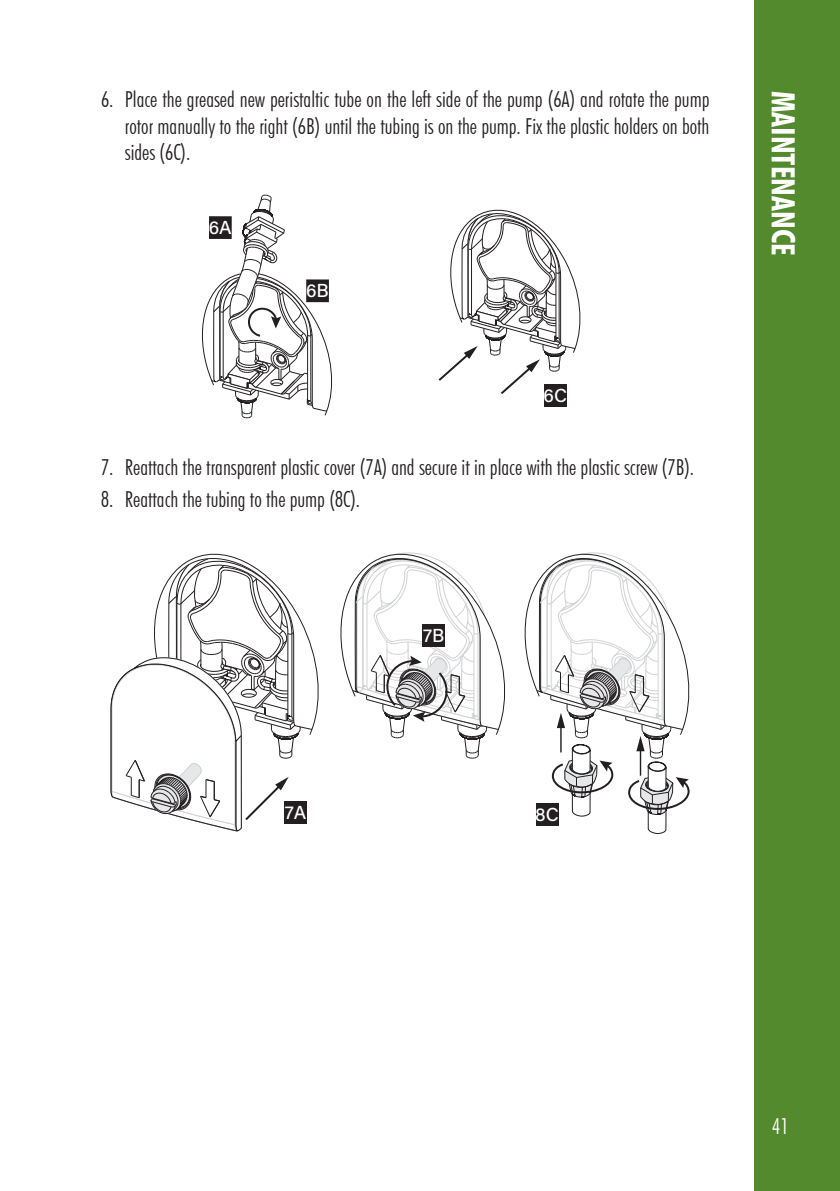
<style>
.page{position:relative;width:840px;height:1191px;background:#fff}
.page>*{position:absolute;margin:0;border:0;box-sizing:border-box;transform-origin:0 0}
.t1{font:700 condensed 32px "Futura BT";color:#fff}
.t2{font:300 condensed 22px/26.4px "Futura BT";color:#231f20;text-align:justify}
.t3{font:300 condensed 22px "Futura BT";color:#fff}
.t4{font:500 18.8px "Acumin Pro";color:#fff}
</style>
<div class="page">
<div style="left:754px;top:0;width:85px;height:1191px;background:#548a2e"></div>
<svg style="left:202px;top:195px;width:130px;height:223px"></svg>
<svg style="left:438px;top:209px;width:143px;height:187px"></svg>
<div style="left:543px;top:384px;width:23px;height:22px;background:#231f20"></div>
<div style="left:209px;top:216px;width:22px;height:23px;background:#231f20"></div>
<div style="left:306px;top:279px;width:23px;height:23px;background:#231f20"></div>
<svg style="left:340px;top:552px;width:165px;height:206px"></svg>
<div style="left:422px;top:624px;width:23px;height:23px;background:#231f20"></div>
<svg style="left:110px;top:553px;width:209px;height:278px"></svg>
<svg style="left:524px;top:552px;width:166px;height:282px"></svg>
<p class="t2" style="left:125px;top:86px;width:585px;text-indent:-24px">6. Place the greased new peristaltic tube on the left side of the pump (6A) and rotate the pump rotor manually to the right (6B) until the tubing is on the pump. Fix the plastic holders on both sides (6C).</p>
<p class="t4" style="left:208px;top:214px;width:25px">6A</p>
<p class="t4" style="left:306px;top:277px;width:24px">6B</p>
<p class="t4" style="left:543px;top:382px;width:25px">6C</p>
<p class="t2" style="left:101px;top:453px;width:594px">7. Reattach the transparent plastic cover (7A) and secure it in place with the plastic screw (7B).</p>
<p class="t2" style="left:101px;top:485px;width:261px">8. Reattach the tubing to the pump (8C).</p>
<p class="t4" style="left:423px;top:622px;width:23px">7B</p>
<h1 class="t1" style="left:802px;top:91px;width:167px;rotate:90deg">MAINTENANCE</h1>
<p class="t4" style="left:285px;top:799px;width:23px">7A</p>
<p class="t4" style="left:535px;top:801px;width:25px">8C</p>
<p class="t3" style="left:771px;top:1113px;width:19px">41</p>
</div>
